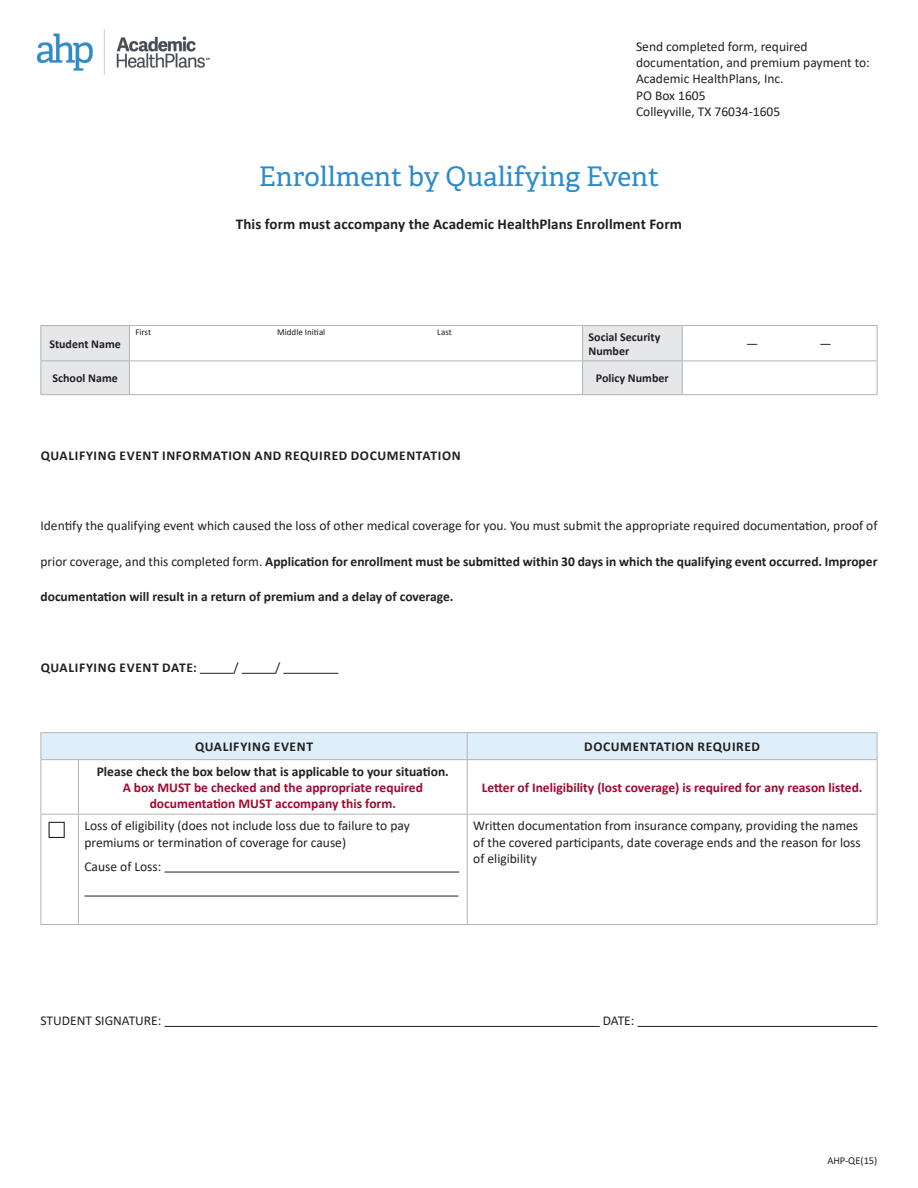
<style>
.page{position:relative;width:918px;height:1188px;background:#fff}
.page>*{position:absolute;margin:0;border:0;box-sizing:border-box;transform-origin:0 0}
.EF_BODY_Basic{font:27px "Adelle";color:#2a8ccb}
.t1{font:700 15px "Calibri";letter-spacing:.005em;color:#231f20}
.EF_BODY_Basic-2{font:13.5px/16.2px "Calibri";color:#231f20}
.Body_-_Table__Center{font:700 13.5px/16.2px "Calibri";color:#a00a2f;text-align:center}
.EF_BODY_Basic-3{font:700 13.5px "Calibri";color:#231f20}
.EF_BODY_Basic-4{font:700 13.5px "Calibri";letter-spacing:.045em;color:#231f20}
.Body_-_Table__Center-2{font:700 13.5px "Calibri";letter-spacing:.045em;color:#231f20}
.Tabs{font:13.5px "Calibri";color:#231f20}
.Body_-_Table__Center-3{font:700 12px/14.4px "Calibri";color:#231f20}
.Body_-_Right_Alligne{font:10.5px "Calibri";color:#231f20}
.EF_BODY_Basic-5{font:9px "Calibri";color:#231f20}
.s1{font-weight:400}
.s2{color:#231f20}
</style>
<div class="page">
<hr style="left:200px;top:673px;width:33px;height:1px;background:#231f20">
<hr style="left:242px;top:673px;width:33px;height:1px;background:#231f20">
<hr style="left:283px;top:673px;width:55px;height:1px;background:#231f20">
<hr style="left:165px;top:1026px;width:435px;height:1px;background:#231f20">
<hr style="left:638px;top:1026px;width:239px;height:1px;background:#231f20">
<svg style="left:41px;top:326px;width:641px;height:68px"></svg>
<hr style="left:40px;top:326px;width:1px;height:35px;background:#b2b3b7">
<hr style="left:40px;top:361px;width:1px;height:33px;background:#b2b3b7">
<hr style="left:40px;top:325px;width:89px;height:1px;background:#b2b3b7">
<hr style="left:129px;top:326px;width:1px;height:35px;background:#b2b3b7">
<hr style="left:129px;top:361px;width:1px;height:33px;background:#b2b3b7">
<hr style="left:129px;top:325px;width:454px;height:1px;background:#b2b3b7">
<hr style="left:582px;top:326px;width:1px;height:35px;background:#b2b3b7">
<hr style="left:582px;top:361px;width:1px;height:33px;background:#b2b3b7">
<hr style="left:583px;top:325px;width:99px;height:1px;background:#b2b3b7">
<hr style="left:682px;top:326px;width:1px;height:35px;background:#b2b3b7">
<hr style="left:682px;top:361px;width:1px;height:33px;background:#b2b3b7">
<hr style="left:682px;top:325px;width:196px;height:1px;background:#b2b3b7">
<hr style="left:877px;top:326px;width:1px;height:35px;background:#b2b3b7">
<hr style="left:877px;top:361px;width:1px;height:33px;background:#b2b3b7">
<hr style="left:40px;top:361px;width:89px;height:1px;background:#b2b3b7">
<hr style="left:40px;top:394px;width:89px;height:1px;background:#b2b3b7">
<hr style="left:129px;top:361px;width:454px;height:1px;background:#b2b3b7">
<hr style="left:129px;top:394px;width:454px;height:1px;background:#b2b3b7">
<hr style="left:583px;top:361px;width:99px;height:1px;background:#b2b3b7">
<hr style="left:583px;top:394px;width:99px;height:1px;background:#b2b3b7">
<hr style="left:682px;top:361px;width:196px;height:1px;background:#b2b3b7">
<hr style="left:682px;top:394px;width:196px;height:1px;background:#b2b3b7">
<div style="left:41px;top:733px;width:426px;height:27px;background:#dfeff9"></div>
<div style="left:467px;top:733px;width:410px;height:27px;background:#dfeff9"></div>
<hr style="left:40px;top:732px;width:38px;height:1px;background:#b2b3b7">
<svg style="left:40px;top:733px;width:1px;height:26px"></svg>
<hr style="left:78px;top:732px;width:389px;height:1px;background:#b2b3b7">
<hr style="left:40px;top:759px;width:38px;height:1px;background:#b2b3b7">
<hr style="left:40px;top:760px;width:1px;height:54px;background:#b2b3b7">
<hr style="left:78px;top:759px;width:389px;height:1px;background:#b2b3b7">
<hr style="left:78px;top:760px;width:1px;height:54px;background:#b2b3b7">
<hr style="left:467px;top:760px;width:1px;height:54px;background:#b2b3b7">
<hr style="left:877px;top:760px;width:1px;height:54px;background:#b2b3b7">
<hr style="left:40px;top:814px;width:38px;height:1px;background:#b2b3b7">
<hr style="left:40px;top:815px;width:1px;height:109px;background:#b2b3b7">
<hr style="left:78px;top:814px;width:389px;height:1px;background:#b2b3b7">
<hr style="left:78px;top:815px;width:1px;height:109px;background:#b2b3b7">
<hr style="left:467px;top:814px;width:410px;height:1px;background:#b2b3b7">
<hr style="left:467px;top:815px;width:1px;height:109px;background:#b2b3b7">
<hr style="left:877px;top:815px;width:1px;height:109px;background:#b2b3b7">
<hr style="left:40px;top:924px;width:38px;height:1px;background:#b2b3b7">
<hr style="left:78px;top:924px;width:389px;height:1px;background:#b2b3b7">
<hr style="left:467px;top:924px;width:410px;height:1px;background:#b2b3b7">
<hr style="left:467px;top:732px;width:410px;height:1px;background:#b2b3b7">
<svg style="left:467px;top:733px;width:1px;height:26px"></svg>
<svg style="left:877px;top:733px;width:1px;height:26px"></svg>
<hr style="left:467px;top:759px;width:410px;height:1px;background:#b2b3b7">
<hr style="left:165px;top:872px;width:294px;height:1px;background:#231f20">
<hr style="left:84px;top:896px;width:374px;height:1px;background:#231f20">
<img style="left:38px;top:29px;width:172px;height:46px">
<p class="EF_BODY_Basic-2" style="left:636px;top:38px;width:235px">Send completed form, required documentation, and premium payment to:<br>Academic HealthPlans, Inc.</p>
<p class="EF_BODY_Basic-2" style="left:636px;top:87px;width:71px">PO Box 1605</p>
<p class="EF_BODY_Basic-2" style="left:636px;top:103px;width:146px">Colleyville, TX 76034-1605</p>
<p class="EF_BODY_Basic" style="left:259px;top:160px;width:402px">Enrollment by Qualifying Event</p>
<p class="t1" style="left:236px;top:214px;width:448px">This form must accompany the Academic HealthPlans Enrollment Form</p>
<p class="Body_-_Table__Center-3" style="left:49px;top:336px;width:73px">Student Name</p>
<p class="EF_BODY_Basic-5" style="left:135px;top:326px;width:17px">First</p>
<p class="EF_BODY_Basic-5" style="left:277px;top:326px;width:50px">Middle Initial</p>
<p class="EF_BODY_Basic-5" style="left:437px;top:326px;width:16px">Last</p>
<p class="Body_-_Table__Center-3" style="left:589px;top:329px;width:73px">Social Security<br>Number</p>
<p class="EF_BODY_Basic-2" style="left:746px;top:335px;width:14px">—</p>
<p class="EF_BODY_Basic-2" style="left:819px;top:335px;width:14px">—</p>
<p class="Body_-_Table__Center-3" style="left:52px;top:371px;width:67px">School Name</p>
<p class="Body_-_Table__Center-3" style="left:596px;top:371px;width:74px">Policy Number</p>
<p class="EF_BODY_Basic-4" style="left:41px;top:446px;width:421px">QUALIFYING EVENT INFORMATION AND REQUIRED DOCUMENTATION</p>
<p class="EF_BODY_Basic-2" style="left:40px;top:517px;width:838px">Identify the qualifying event which caused the loss of other medical coverage for you. You must submit the appropriate required documentation, proof of</p>
<p class="EF_BODY_Basic-3" style="left:40px;top:552px;width:838px"><span class="s1">prior coverage, and this completed form.</span> Application for enrollment must be submitted within 30 days in which the qualifying event occurred. Improper</p>
<p class="EF_BODY_Basic-3" style="left:40px;top:587px;width:414px">documentation will result in a return of premium and a delay of coverage.</p>
<p class="EF_BODY_Basic-4" style="left:41px;top:658px;width:158px">QUALIFYING EVENT DATE:</p>
<p class="EF_BODY_Basic-2" style="left:233px;top:659px;width:7px">/</p>
<p class="EF_BODY_Basic-2" style="left:275px;top:659px;width:7px">/</p>
<p class="Body_-_Table__Center-2" style="left:195px;top:737px;width:119px">QUALIFYING EVENT</p>
<p class="Body_-_Table__Center-2" style="left:584px;top:737px;width:177px">DOCUMENTATION REQUIRED</p>
<p class="Body_-_Table__Center" style="left:97px;top:763px;width:354px"><span class="s2">Please check the box below that is applicable to your situation.<br></span>A box MUST be checked and the appropriate required documentation MUST accompany this form.</p>
<p class="Body_-_Table__Center" style="left:482px;top:779px;width:382px">Letter of Ineligibility (lost coverage) is required for any reason listed.</p>
<p class="EF_BODY_Basic-2" style="left:84px;top:817px;width:327px">Loss of eligibility (does not include loss due to failure to pay premiums or termination of coverage for cause)</p>
<p class="EF_BODY_Basic-2" style="left:84px;top:858px;width:79px">Cause of Loss:</p>
<p class="EF_BODY_Basic-2" style="left:473px;top:817px;width:389px">Written documentation from insurance company, providing the names of the covered participants, date coverage ends and the reason for loss of eligibility</p>
<p class="Tabs" style="left:40px;top:1011px;width:122px">STUDENT SIGNATURE:</p>
<p class="Tabs" style="left:603px;top:1011px;width:33px">DATE:</p>
<p class="Body_-_Right_Alligne" style="left:827px;top:1153px;width:52px">AHP-QE(15)</p>
</div>
